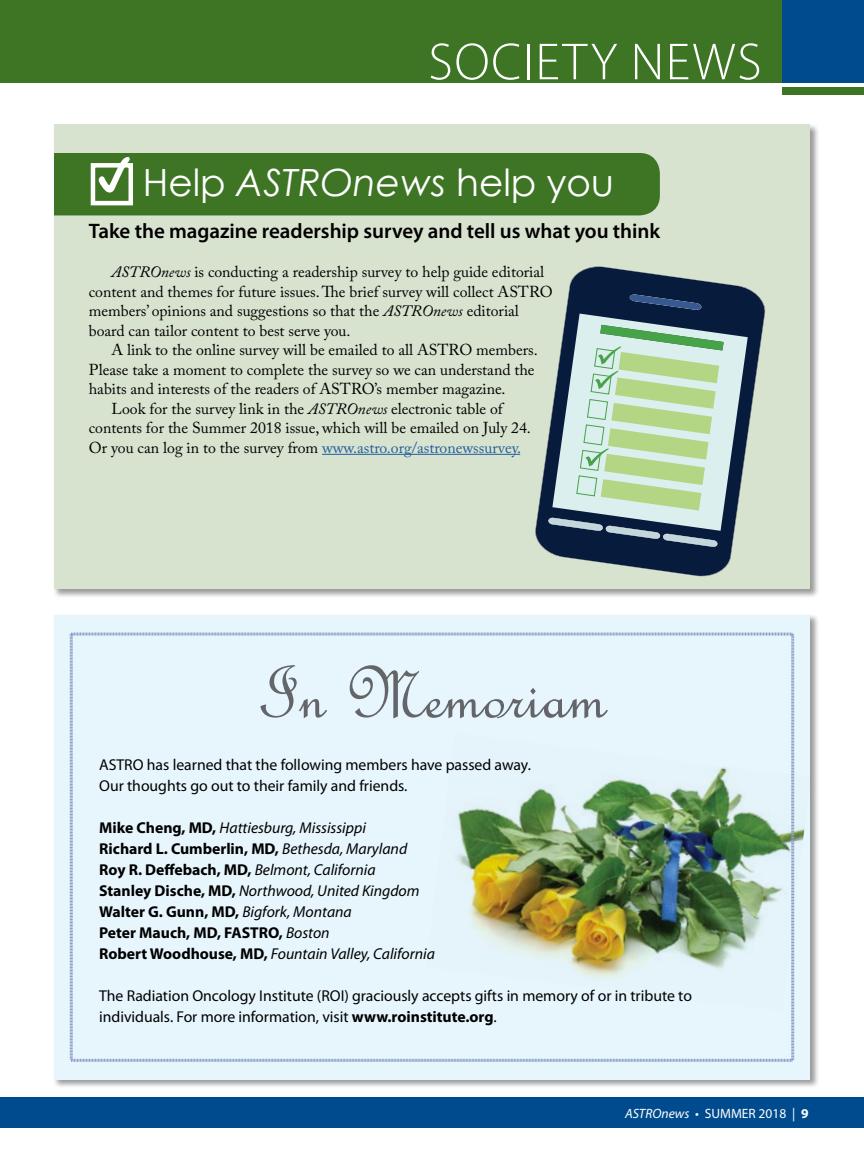
<style>
.page{position:relative;width:864px;height:1161px;background:#fff}
.page>*{position:absolute;margin:0;border:0;box-sizing:border-box;transform-origin:0 0}
.t1{font:79.5px "French Script";color:#636569}
.t2{font:300 52.5px "Myriad Pro";letter-spacing:.03em;color:#fff}
.t3{font:37.5px "Century Gothic";color:#fff}
.t4{font:600 21px "Myriad Pro";color:#000}
.t5{font:15.75px/19.5px "Adobe Caslon Pro";color:#000}
.t6{font:italic 15.75px/21px "Myriad Pro";color:#000}
.t7{font:15.75px/21px "Myriad Pro";color:#000}
.t8{font:15.75px "Adobe Caslon Pro";color:#215e9e}
.t9{font:13.5px "Myriad Pro";color:#fff}
.s1{font-style:italic}
.s2{color:#000}
.s3{font-weight:700;font-style:normal}
.s4{font-weight:700}
</style>
<div class="page">
<div style="left:0;top:1098px;width:864px;height:30px;background:#004b8d"></div>
<div style="left:0;top:0;width:864px;height:83px;background:#3d7525"></div>
<div style="left:782px;top:0;width:82px;height:83px;background:#004b8d"></div>
<div style="left:782px;top:87px;width:82px;height:7px;background:#3d7525"></div>
<div style="left:53px;top:614px;width:766px;height:475px;background:#000;opacity:.4"></div>
<div style="left:54px;top:615px;width:756px;height:464px;background:#e7f6fd"></div>
<svg style="left:69px;top:632px;width:726px;height:430px"></svg>
<div style="left:53px;top:124px;width:766px;height:474px;background:#000;opacity:.4"></div>
<div style="left:54px;top:125px;width:756px;height:464px;background:#d7e2cf"></div>
<hr style="left:322px;top:454px;width:198px;height:1px;background:#215e9e">
<svg style="left:535px;top:285px;width:231px;height:292px"></svg>
<svg style="left:718px;top:314px;width:30px;height:217px;fill:#071b3c"></svg>
<svg style="left:548px;top:530px;width:170px;height:17px;background:#314560"></svg>
<svg style="left:536px;top:266px;width:201px;height:264px"></svg>
<svg style="left:576px;top:325px;width:148px;height:186px;background:#bfdeb8"></svg>
<div style="left:54px;top:153px;width:606px;height:62px;background:#3d7525"></div>
<h2 class="t2" style="left:428px;top:30px;width:335px">SOCIETY NEWS</h2>
<h3 class="t3" style="left:143px;top:156px;width:473px">Help <span class="s1">ASTROnews</span> help you</h3>
<h3 class="t4" style="left:89px;top:218px;width:573px">Take the magazine readership survey and tell us what you think</h3>
<p class="t5" style="left:89px;top:262px;width:465px;text-indent:23px"><span class="s1">ASTROnews</span> is conducting a readership survey to help guide editorial content and themes for future issues. The brief survey will collect ASTRO members’ opinions and suggestions so that the <span class="s1">ASTROnews</span> editorial board can tailor content to best serve you.</p>
<p class="t5" style="left:111px;top:340px;width:428px">A link to the online survey will be emailed to all ASTRO members.</p>
<p class="t5" style="left:89px;top:360px;width:447px">Please take a moment to complete the survey so we can understand the</p>
<p class="t5" style="left:89px;top:379px;width:418px">habits and interests of the readers of ASTRO’s member magazine.</p>
<p class="t5" style="left:111px;top:399px;width:393px">Look for the survey link in the <span class="s1">ASTROnews</span> electronic table of</p>
<p class="t5" style="left:89px;top:418px;width:444px">contents for the Summer 2018 issue, which will be emailed on July 24.</p>
<p class="t8" style="left:89px;top:438px;width:434px"><span class="s2">Or you can log in to the survey from</span> www.astro.org/astronewssurvey.</p>
<h1 class="t1" style="left:258px;top:644px;width:350px">In Memoriam</h1>
<p class="t7" style="left:99px;top:754px;width:433px">ASTRO has learned that the following members have passed away.<br>Our thoughts go out to their family and friends.</p>
<p class="t6" style="left:99px;top:817px;width:337px"><span class="s3">Mike Cheng, MD,</span> Hattiesburg, Mississippi<br><span class="s3">Richard L. Cumberlin, MD,</span> Bethesda, Maryland <span class="s3">Roy R. Deffebach, MD,</span> Belmont, California<br><span class="s3">Stanley Dische, MD,</span> Northwood, United Kingdom <span class="s3">Walter G. Gunn, MD,</span> Bigfork, Montana<br><span class="s3">Peter Mauch, MD, FASTRO,</span> Boston<br><span class="s3">Robert Woodhouse, MD,</span> Fountain Valley, California</p>
<p class="t7" style="left:99px;top:984px;width:594px">The Radiation Oncology Institute (ROI) graciously accepts gifts in memory of or in tribute to individuals. For more information, visit <span class="s4">www.roinstitute.org</span>.</p>
<p class="t9" style="left:625px;top:1105px;width:185px"><span class="s1">ASTROnews</span> • SUMMER 2018 | <span class="s4">9</span></p>
</div>
